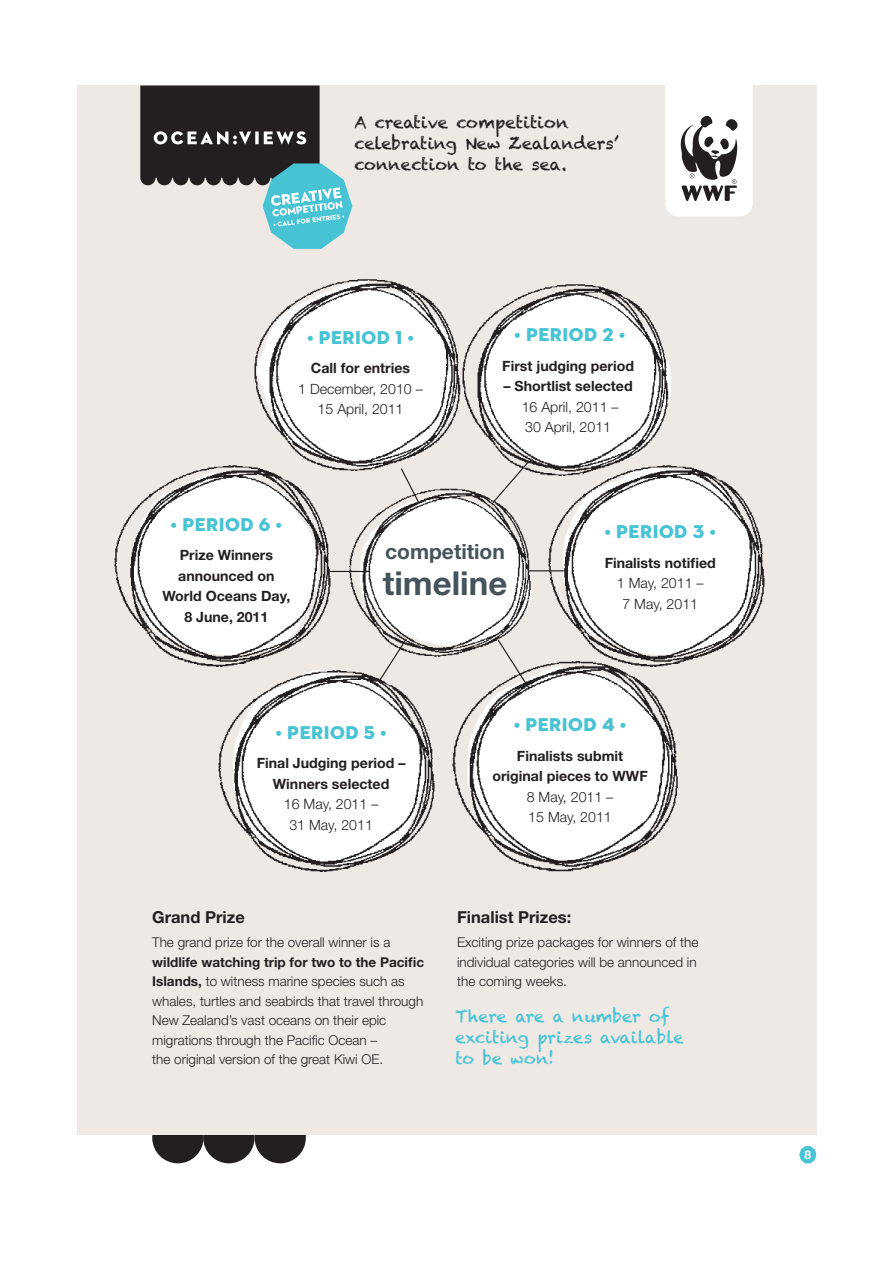
<style>
.page{position:relative;width:893px;height:1263px;background:#fff}
.page>*{position:absolute;margin:0;border:0;box-sizing:border-box;transform-origin:0 0}
.t1{font:700 33px "Helvetica Neue";color:#46535b}
.t2{font:700 21px "Helvetica Neue";color:#46535b}
.t3{font:18.9px "Neutraface 2 Display Titling";letter-spacing:.025em;color:#47c3d3}
.t4{font:16.5px/21px "Chalkduster";color:#231f20}
.t5{font:16.5px/21px "Chalkduster";color:#47c3d3}
.t6{font:700 16.5px "Helvetica Neue";color:#231f20}
.t7{font:700 14.1px/20.4px "Helvetica Neue";color:#231f20;text-align:center}
.t8{font:300 14.1px/20.4px "Helvetica Neue";color:#231f20;text-align:center}
.t9{font:300 13.5px/19.5px "Helvetica Neue";color:#231f20}
.t10{font:700 12px "Helvetica Neue";color:#fff}
.s1{font-weight:700}
</style>
<div class="page">
<svg style="left:799px;top:1146px;width:17px;height:17px"></svg>
<div style="left:203px;top:1112px;width:52px;height:51px;background:#231f20;border-radius:50%"></div>
<div style="left:255px;top:1112px;width:51px;height:51px;background:#231f20;border-radius:50%"></div>
<div style="left:152px;top:1112px;width:52px;height:51px;background:#231f20;border-radius:50%"></div>
<div style="left:77px;top:85px;width:739px;height:1050px;background:#efe9e5"></div>
<svg style="left:140px;top:85px;width:212px;height:164px"></svg>
<svg style="left:665px;top:85px;width:88px;height:131px;background:#d6d5d5"></svg>
<img style="left:759px;top:532px;width:6px;height:78px">
<img style="left:521px;top:864px;width:78px;height:8px">
<img style="left:281px;top:864px;width:82px;height:8px">
<img style="left:114px;top:512px;width:18px;height:103px">
<svg style="left:132px;top:279px;width:627px;height:585px"></svg>
<hr style="left:329px;top:571px;width:41px;height:1px;background:#231f20">
<p class="t4" style="left:354px;top:112px;width:266px">A creative competition celebrating New Zealanders’ connection to the sea.</p>
<h3 class="t3" style="left:307px;top:326px;width:108px">• PERIOD 1 •</h3>
<p class="t7" style="left:311px;top:358px;width:101px">Call for entries</p>
<p class="t8" style="left:298px;top:378px;width:126px">1 December, 2010 –<br>15 April, 2011</p>
<h3 class="t3" style="left:515px;top:323px;width:112px">• PERIOD 2 •</h3>
<p class="t7" style="left:502px;top:355px;width:133px">First judging period</p>
<p class="t7" style="left:504px;top:376px;width:131px">– Shortlist selected</p>
<p class="t8" style="left:522px;top:396px;width:98px;text-align:left">16 April, 2011 –<br>30 April, 2011</p>
<h3 class="t3" style="left:171px;top:513px;width:113px">• PERIOD 6 •</h3>
<p class="t7" style="left:162px;top:545px;width:129px">Prize Winners announced on<br>World Oceans Day,<br>8 June, 2011</p>
<h2 class="t2" style="left:385px;top:539px;width:121px">competition</h2>
<h1 class="t1" style="left:383px;top:563px;width:126px">timeline</h1>
<h3 class="t3" style="left:605px;top:520px;width:112px">• PERIOD 3 •</h3>
<p class="t7" style="left:605px;top:552px;width:113px">Finalists notified</p>
<p class="t8" style="left:617px;top:573px;width:88px">1 May, 2011 –<br>7 May, 2011</p>
<h3 class="t3" style="left:276px;top:720px;width:112px">• PERIOD 5 •</h3>
<p class="t7" style="left:257px;top:753px;width:150px">Final Judging period –<br>Winners selected</p>
<p class="t8" style="left:284px;top:794px;width:96px">16 May, 2011 –<br>31 May, 2011</p>
<p class="t6" style="left:152px;top:907px;width:94px">Grand Prize</p>
<p class="t9" style="left:152px;top:932px;width:240px">The grand prize for the overall winner is a</p>
<p class="t9" style="left:152px;top:952px;width:273px"><span class="s1">wildlife watching trip for two to the Pacific Islands,</span> to witness marine species such as whales, turtles and seabirds that travel through New Zealand’s vast oceans on their epic migrations through the Pacific Ocean –<br>the original version of the great Kiwi OE.</p>
<h3 class="t3" style="left:514px;top:713px;width:114px">• PERIOD 4 •</h3>
<p class="t7" style="left:492px;top:745px;width:157px">Finalists submit original pieces to WWF</p>
<p class="t8" style="left:527px;top:786px;width:88px;text-align:left">8 May, 2011 –<br>15 May, 2011</p>
<p class="t6" style="left:457px;top:907px;width:116px">Finalist Prizes:</p>
<p class="t9" style="left:457px;top:932px;width:243px">Exciting prize packages for winners of the individual categories will be announced in the coming weeks.</p>
<p class="t5" style="left:456px;top:1006px;width:230px">There are a number of exciting prizes available to be won!</p>
<p class="t10" style="left:804px;top:1147px;width:8px">8</p>
</div>
